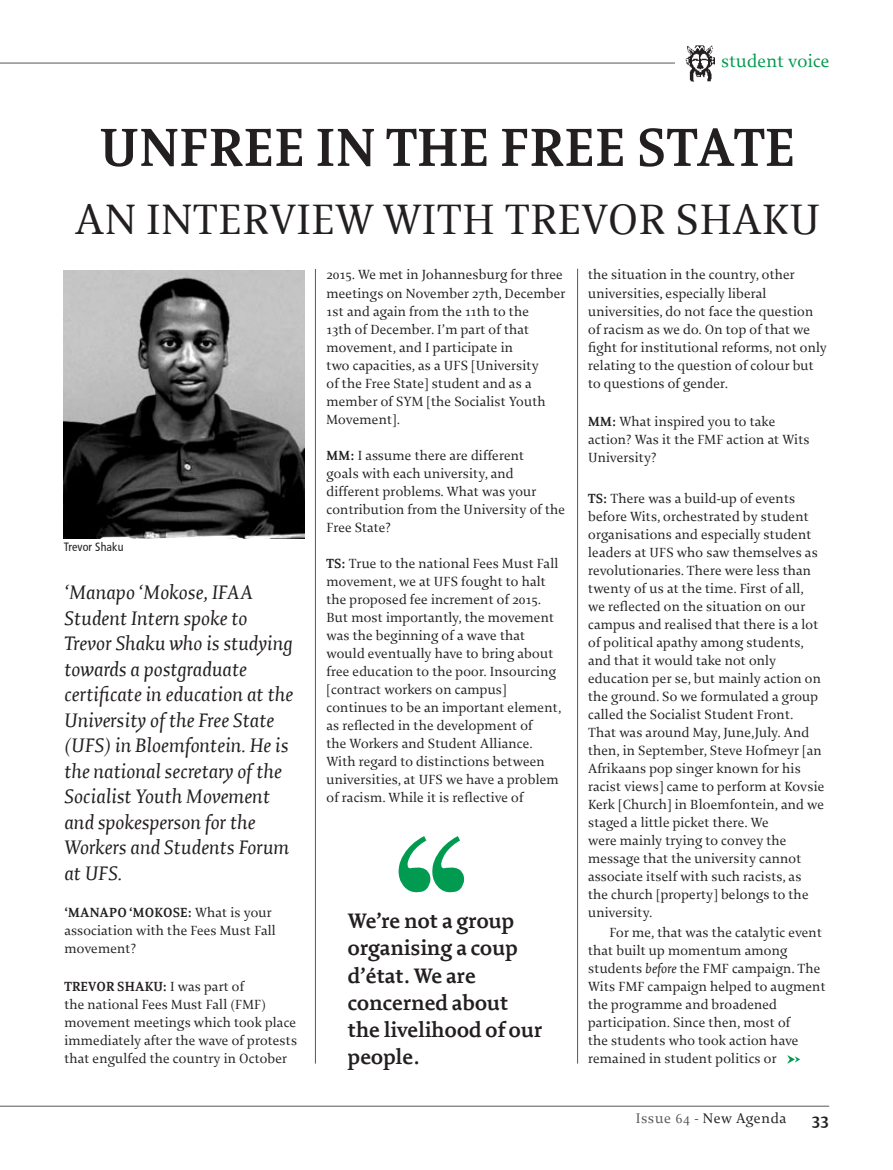
<style>
.page{position:relative;width:893px;height:1170px;background:#fff}
.page>*{position:absolute;margin:0;border:0;box-sizing:border-box;transform-origin:0 0}
.t1{font:700 57.75px "Enigma";letter-spacing:.01em;color:#231f20}
.t2{font:45.75px "Enigma";letter-spacing:.01em;color:#231f20}
.t3{font:700 22.5px/27px "Enigma";color:#231f20}
.t4{font:italic 21px/25.5px "Enigma";letter-spacing:.01em;color:#231f20}
.t5{font:18.75px "Enigma";letter-spacing:.01em;color:#00994e}
.t6{font:700 18.75px "Enigma";color:#231f20}
.t7{font:15px "Enigma";letter-spacing:.04em;color:#231f20}
.t8{font:14.25px/18px "Enigma";letter-spacing:.01em;color:#231f20}
.t9{font:700 14.25px "Enigma";color:#231f20}
.t10{font:condensed 12px "Frutiger";letter-spacing:.01em;color:#231f20}
.s1{font-weight:700}
.s2{font-style:italic}
.s3{color:#57585a}
</style>
<div class="page">
<hr style="left:0;top:1105px;width:829px;height:1px;background:#57585a">
<hr style="left:0;top:63px;width:829px;height:1px;background:#57585a">
<div style="left:675px;top:51px;width:206px;height:20px;background:#fff"></div>
<img style="left:686px;top:46px;width:28px;height:35px">
<hr style="left:577px;top:269px;width:1px;height:794px;background:#57585a">
<hr style="left:315px;top:269px;width:1px;height:794px;background:#57585a">
<img style="left:399px;top:836px;width:66px;height:56px">
<svg style="left:788px;top:1055px;width:12px;height:8px"></svg>
<img style="left:64px;top:270px;width:241px;height:268px">
<h3 class="t5" style="left:721px;top:51px;width:110px">student voice</h3>
<h1 class="t1" style="left:100px;top:116px;width:697px">UNFREE IN THE FREE STATE</h1>
<h2 class="t2" style="left:75px;top:194px;width:747px">AN INTERVIEW WITH TREVOR SHAKU</h2>
<p class="t8" style="left:326px;top:266px;width:240px">2015. We met in Johannesburg for three meetings on November 27th, December<br>1st and again from the 11th to the<br>13th of December. I’m part of that movement, and I participate in<br>two capacities, as a UFS [University<br>of the Free State] student and as a member of SYM [the Socialist Youth<br>Movement].</p>
<p class="t8" style="left:326px;top:446px;width:240px"><span class="s1">MM:</span> I assume there are different<br>goals with each university, and different problems. What was your contribution from the University of the<br>Free State?</p>
<p class="t8" style="left:326px;top:554px;width:236px"><span class="s1">TS:</span> True to the national Fees Must Fall movement, we at UFS fought to halt the proposed fee increment of 2015.<br>But most importantly, the movement was the beginning of a wave that would eventually have to bring about free education to the poor. Insourcing [contract workers on campus] continues to be an important element, as reflected in the development of<br>the Workers and Student Alliance.<br>With regard to distinctions between universities, at UFS we have a problem of racism. While it is reflective of</p>
<p class="t8" style="left:588px;top:266px;width:240px">the situation in the country, other universities, especially liberal universities, do not face the question of racism as we do. On top of that we fight for institutional reforms, not only relating to the question of colour but to questions of gender.</p>
<p class="t8" style="left:588px;top:413px;width:223px"><span class="s1">MM:</span> What inspired you to take action? Was it the FMF action at Wits<br>University?</p>
<p class="t8" style="left:588px;top:489px;width:238px"><span class="s1">TS:</span> There was a build-up of events before Wits, orchestrated by student organisations and especially student leaders at UFS who saw themselves as revolutionaries. There were less than twenty of us at the time. First of all, we reflected on the situation on our campus and realised that there is a lot of political apathy among students, and that it would take not only education per se, but mainly action on the ground. So we formulated a group called the Socialist Student Front.<br>That was around May, June,July. And then, in September, Steve Hofmeyr [an Afrikaans pop singer known for his racist views] came to perform at Kovsie Kerk [Church] in Bloemfontein, and we staged a little picket there. We<br>were mainly trying to convey the message that the university cannot associate itself with such racists, as the church [property] belongs to the university.</p>
<p class="t8" style="left:588px;top:924px;width:239px;text-indent:21px">For me, that was the catalytic event that built up momentum among students <span class="s2">before</span> the FMF campaign. The Wits FMF campaign helped to augment the programme and broadened participation. Since then, most of<br>the students who took action have remained in student politics or</p>
<p class="t10" style="left:64px;top:539px;width:61px">Trevor Shaku</p>
<p class="t4" style="left:64px;top:580px;width:230px">‘Manapo ‘Mokose, IFAA<br>Student Intern spoke to<br>Trevor Shaku who is studying towards a postgraduate certificate in education at the<br>University of the Free State (UFS) in Bloemfontein. He is the national secretary of the<br>Socialist Youth Movement and spokesperson for the<br>Workers and Students Forum at UFS.</p>
<p class="t9" style="left:64px;top:904px;width:26px">‘Manapo</p>
<p class="t9" style="left:129px;top:904px;width:25px">‘Mokose</p>
<p class="t8" style="left:64px;top:903px;width:213px;text-indent:123px"><span class="s1">:</span> What is your association with the Fees Must Fall movement?</p>
<p class="t8" style="left:64px;top:978px;width:234px"><span class="s1">TREVOR SHAKU:</span> I was part of<br>the national Fees Must Fall (FMF) movement meetings which took place immediately after the wave of protests that engulfed the country in October</p>
<h3 class="t3" style="left:348px;top:908px;width:196px">We’re not a group organising a coup d’état. We are concerned about the livelihood of our people.</h3>
<p class="t7" style="left:636px;top:1109px;width:152px"><span class="s3">Issue 64 -</span> New Agenda</p>
<h3 class="t6" style="left:812px;top:1108px;width:19px">33</h3>
</div>
